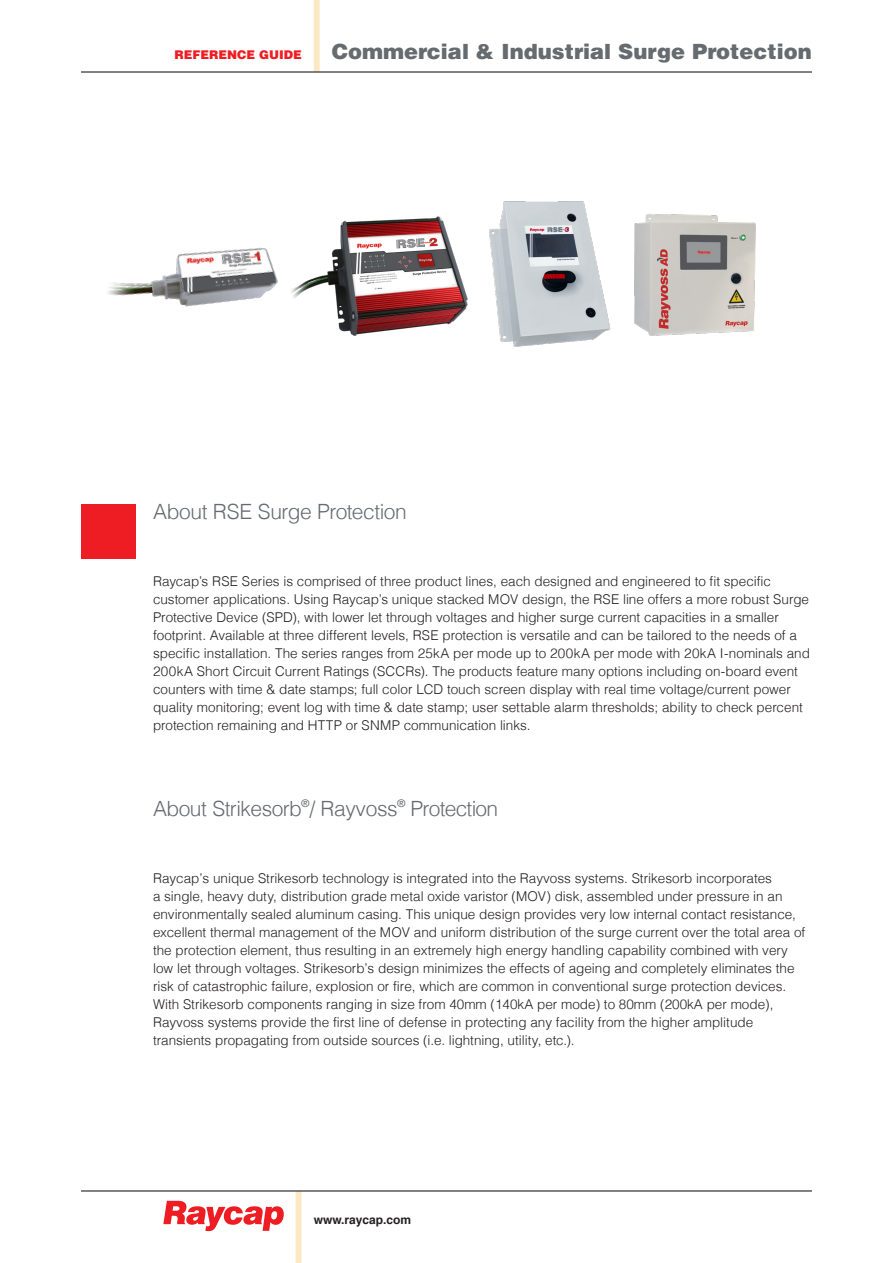
<style>
.page{position:relative;width:893px;height:1263px;background:#fff}
.page>*{position:absolute;margin:0;border:0;box-sizing:border-box;transform-origin:0 0}
.t1{font:300 21px "Helvetica LT Com";letter-spacing:-.025em;color:#666b70}
.t2{font:900 21px "Helvetica Com";color:#666b70}
.t3{font:300 13.5px/18px "Helvetica LT Com";color:#231f20}
.t4{font:700 12px "Helvetica LT Com";color:#231f20}
.t5{font:900 12px "Helvetica Com";color:#ee1d23}
</style>
<div class="page">
<div style="left:296px;top:1191px;width:6px;height:72px;background:#fbe9c6"></div>
<hr style="left:81px;top:1190px;width:731px;height:1px;background:#231f20">
<svg style="left:163px;top:1201px;width:121px;height:30px"></svg>
<div style="left:314px;top:0;width:6px;height:72px;background:#fbe9c6"></div>
<hr style="left:81px;top:71px;width:731px;height:2px;background:#231f20">
<div style="left:81px;top:504px;width:54px;height:54px;background:#ee1d23"></div>
<img style="left:108px;top:247px;width:170px;height:60px">
<img style="left:291px;top:216px;width:177px;height:120px">
<img style="left:489px;top:201px;width:122px;height:146px">
<img style="left:634px;top:213px;width:122px;height:123px">
<p class="t5" style="left:174px;top:46px;width:129px">REFERENCE GUIDE</p>
<h1 class="t2" style="left:332px;top:37px;width:482px">Commercial &amp; Industrial Surge Protection</h1>
<p class="t1" style="left:153px;top:499px;width:255px">About RSE Surge Protection</p>
<p class="t3" style="left:153px;top:572px;width:658px">Raycap’s RSE Series is comprised of three product lines, each designed and engineered to fit specific customer applications. Using Raycap’s unique stacked MOV design, the RSE line offers a more robust Surge Protective Device (SPD), with lower let through voltages and higher surge current capacities in a smaller footprint. Available at three different levels, RSE protection is versatile and can be tailored to the needs of a specific installation. The series ranges from 25kA per mode up to 200kA per mode with 20kA I-nominals and 200kA Short Circuit Current Ratings (SCCRs). The products feature many options including on-board event counters with time &amp; date stamps; full color LCD touch screen display with real time voltage/current power quality monitoring; event log with time &amp; date stamp; user settable alarm thresholds; ability to check percent protection remaining and HTTP or SNMP communication links.</p>
<p class="t1" style="left:153px;top:796px;width:347px">About Strikesorb<sup>®</sup>/ Rayvoss<sup>®</sup> Protection</p>
<p class="t3" style="left:153px;top:869px;width:654px">Raycap’s unique Strikesorb technology is integrated into the Rayvoss systems. Strikesorb incorporates<br>a single, heavy duty, distribution grade metal oxide varistor (MOV) disk, assembled under pressure in an environmentally sealed aluminum casing. This unique design provides very low internal contact resistance, excellent thermal management of the MOV and uniform distribution of the surge current over the total area of the protection element, thus resulting in an extremely high energy handling capability combined with very low let through voltages. Strikesorb’s design minimizes the effects of ageing and completely eliminates the risk of catastrophic failure, explosion or fire, which are common in conventional surge protection devices.<br>With Strikesorb components ranging in size from 40mm (140kA per mode) to 80mm (200kA per mode), Rayvoss systems provide the first line of defense in protecting any facility from the higher amplitude transients propagating from outside sources (i.e. lightning, utility, etc.).</p>
<p class="t4" style="left:314px;top:1212px;width:99px">www.raycap.com</p>
</div>
